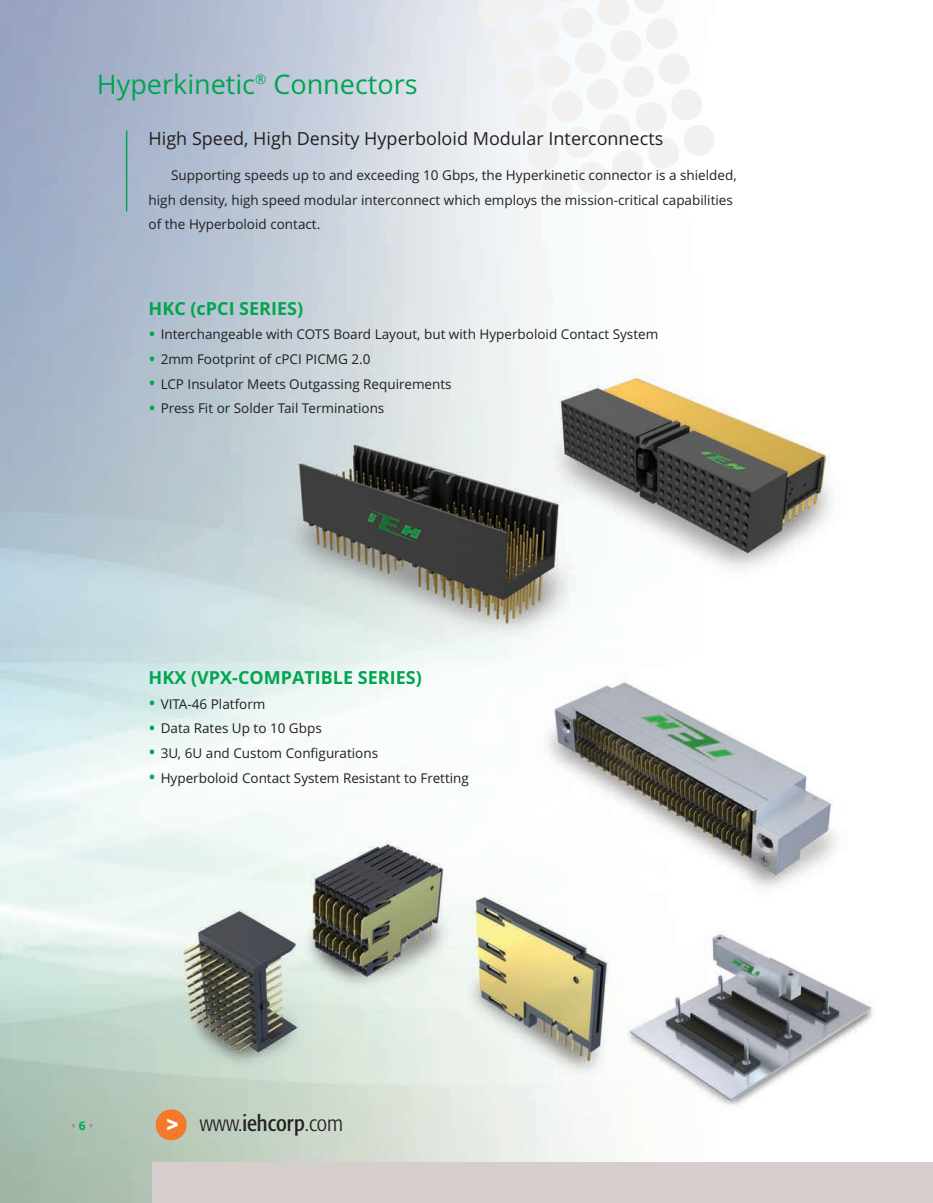
<style>
.page{position:relative;width:933px;height:1203px;background:#fff}
.page>*{position:absolute;margin:0;border:0;box-sizing:border-box;transform-origin:0 0}
.t1{font:27px "Open Sans";color:#00a54f}
.t2{font:300 condensed 22.5px "Formata";color:#231f20}
.t3{font:18px "Open Sans";color:#231f20}
.t4{font:700 18px "Open Sans";color:#00a54f}
.t5{font:13.5px/24.6px "Open Sans";color:#231f20}
.t6{font:700 12px "Open Sans";color:#a39692}
.s1{font-size:19.5px;color:#00a54f}
.s2{color:#00a54f}
.s3{font-family:"Helvetica";font-weight:700;font-stretch:normal;font-size:23.7px;color:#fff}
.s4{font-weight:400}
</style>
<div class="page">
<img style="left:0;top:0;width:873px;height:1202px">
<svg style="left:476px;top:0;width:240px;height:208px"></svg>
<hr style="left:126px;top:130px;width:1px;height:81px;background:#00a54f">
<div style="left:152px;top:1161px;width:781px;height:41px;background:#d6cecc"></div>
<svg style="left:154px;top:1107px;width:35px;height:35px"></svg>
<h1 class="t1" style="left:97px;top:69px;width:322px">Hyperkinetic<sup>®</sup> Connectors</h1>
<h3 class="t3" style="left:149px;top:128px;width:516px">High Speed, High Density Hyperboloid Modular Interconnects</h3>
<p class="t5" style="left:149px;top:163px;width:589px;text-indent:23px">Supporting speeds up to and exceeding 10 Gbps, the Hyperkinetic connector is a shielded, high density, high speed modular interconnect which employs the mission-critical capabilities of the Hyperboloid contact.</p>
<h3 class="t4" style="left:149px;top:298px;width:156px">HKC (cPCI SERIES)</h3>
<p class="t5" style="left:149px;top:322px;width:511px"><span class="s1">•</span> Interchangeable with COTS Board Layout, but with Hyperboloid Contact System</p>
<p class="t5" style="left:149px;top:347px;width:223px"><span class="s1">•</span> 2mm Footprint of cPCI PICMG 2.0</p>
<p class="t5" style="left:149px;top:371px;width:304px"><span class="s1">•</span> LCP Insulator Meets Outgassing Requirements</p>
<p class="t5" style="left:149px;top:396px;width:237px"><span class="s1">•</span> Press Fit or Solder Tail Terminations</p>
<h3 class="t4" style="left:149px;top:667px;width:275px">HKX (VPX-COMPATIBLE SERIES)</h3>
<p class="t5" style="left:149px;top:691px;width:118px"><span class="s1">•</span> VITA-46 Platform</p>
<p class="t5" style="left:149px;top:716px;width:175px"><span class="s1">•</span> Data Rates Up to 10 Gbps</p>
<p class="t5" style="left:149px;top:740px;width:231px"><span class="s1">•</span> 3U, 6U and Custom Configurations</p>
<p class="t5" style="left:149px;top:765px;width:322px"><span class="s1">•</span> Hyperboloid Contact System Resistant to Fretting</p>
<p class="t6" style="left:71px;top:1118px;width:24px">•<span class="s2">6</span>•</p>
<h2 class="t2" style="left:166px;top:1114px;width:178px"><span class="s3">&gt;</span> www.<span class="s4">iehcorp</span>.com</h2>
</div>
